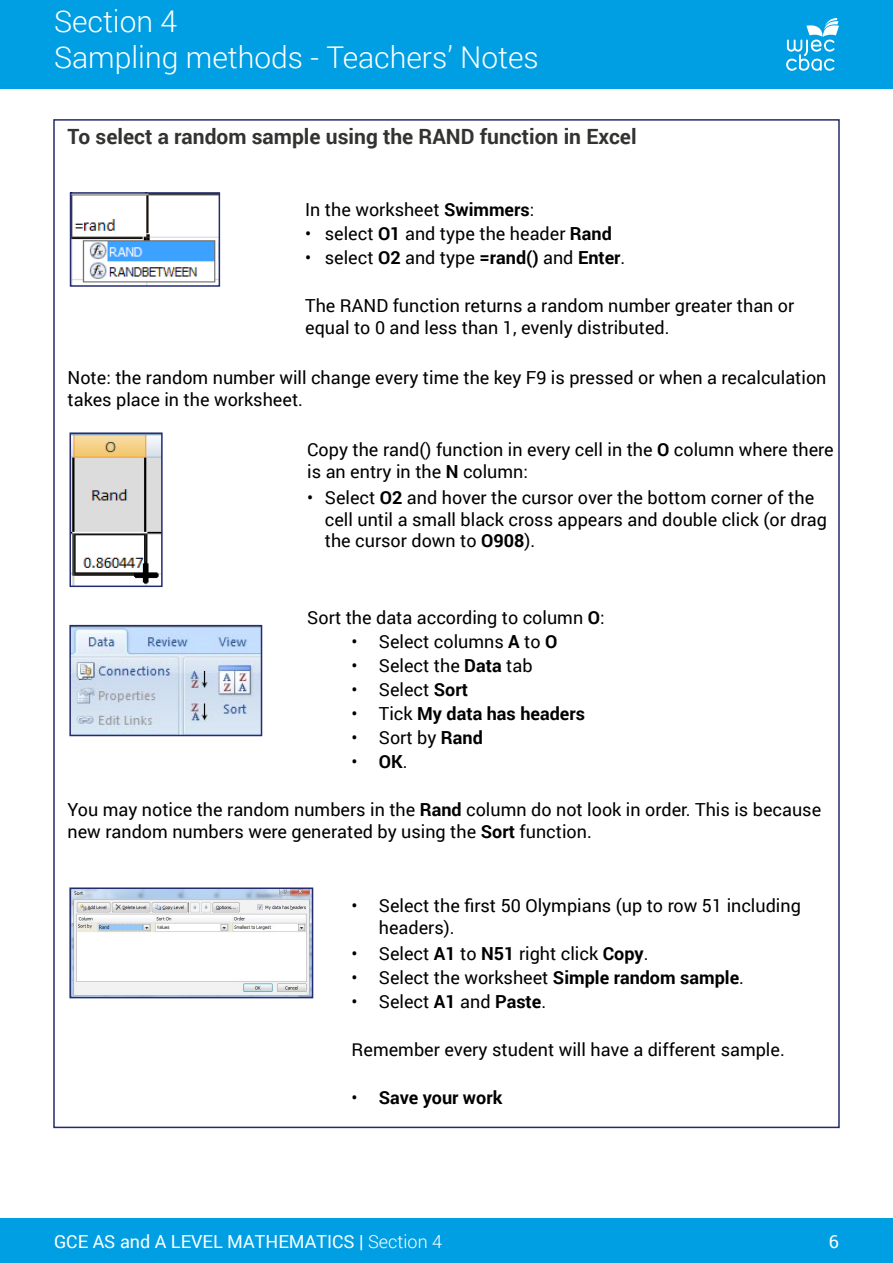
<style>
.page{position:relative;width:893px;height:1263px;background:#fff}
.page>*{position:absolute;margin:0;border:0;box-sizing:border-box;transform-origin:0 0}
.t1{font:300 30px/36px "Roboto";color:#fff}
.t2{font:700 21px "Roboto";color:#333332}
.t3{font:18px/21.6px "Roboto";color:#000}
.t4{font:18px "Roboto";color:#fff}
.t5{font:700 18px "Roboto";color:#000}
.s1{font-weight:700}
.s2{font-weight:400}
.s3{font-weight:300}
</style>
<div class="page">
<div style="left:0;top:0;width:893px;height:89px;background:#009fe3"></div>
<div style="left:0;top:1218px;width:893px;height:45px;background:#009fe3"></div>
<svg style="left:786px;top:18px;width:53px;height:53px"></svg>
<img style="left:73px;top:195px;width:144px;height:89px">
<div style="left:70px;top:192px;width:150px;height:95px;border:2px solid #222c6e"></div>
<img style="left:72px;top:628px;width:187px;height:105px">
<div style="left:69px;top:625px;width:193px;height:111px;border:2px solid #222c6e"></div>
<img style="left:72px;top:435px;width:88px;height:149px">
<div style="left:69px;top:432px;width:94px;height:155px;border:2px solid #222c6e"></div>
<img style="left:72px;top:890px;width:238px;height:105px">
<div style="left:69px;top:887px;width:244px;height:111px;border:2px solid #222c6e"></div>
<h1 class="t1" style="left:54px;top:2px;width:486px">Section 4<br>Sampling methods - Teachers’ Notes</h1>
<p class="t2" style="left:68px;top:122px;width:571px">To select a random sample using the RAND function in Excel</p>
<p class="t3" style="left:305px;top:198px;width:231px">In the worksheet <span class="s1">Swimmers</span>:</p>
<p class="t3" style="left:305px;top:222px;width:308px">• select <span class="s1">O1</span> and type the header <span class="s1">Rand</span></p>
<p class="t3" style="left:305px;top:246px;width:322px">• select <span class="s1">O2</span> and type <span class="s1">=rand()</span> and <span class="s1">Enter</span>.</p>
<p class="t3" style="left:305px;top:294px;width:491px">The RAND function returns a random number greater than or equal to 0 and less than 1, evenly distributed.</p>
<p class="t3" style="left:68px;top:366px;width:760px">Note: the random number will change every time the key F9 is pressed or when a recalculation takes place in the worksheet.</p>
<p class="t3" style="left:307px;top:438px;width:528px">Copy the rand() function in every cell in the <span class="s1">O</span> column where there is an entry in the <span class="s1">N</span> column:</p>
<p class="t3" style="left:325px;top:486px;width:504px;text-indent:-18px">• Select <span class="s1">O2</span> and hover the cursor over the bottom corner of the cell until a small black cross appears and double click (or drag the cursor down to <span class="s1">O908</span>).</p>
<p class="t3" style="left:307px;top:606px;width:299px">Sort the data according to column <span class="s1">O</span>:</p>
<p class="t3" style="left:352px;top:630px;width:207px">• Select columns <span class="s1">A</span> to <span class="s1">O</span></p>
<p class="t3" style="left:352px;top:654px;width:182px">• Select the <span class="s1">Data</span> tab</p>
<p class="t3" style="left:352px;top:678px;width:118px">• Select <span class="s1">Sort</span></p>
<p class="t5" style="left:352px;top:701px;width:235px"><span class="s2">• Tick</span> My data has headers</p>
<p class="t3" style="left:352px;top:726px;width:133px">• Sort by <span class="s1">Rand</span></p>
<p class="t3" style="left:352px;top:750px;width:57px">• <span class="s1">OK</span>.</p>
<p class="t3" style="left:68px;top:798px;width:755px">You may notice the random numbers in the <span class="s1">Rand</span> column do not look in order. This is because new random numbers were generated by using the <span class="s1">Sort</span> function.</p>
<p class="t3" style="left:379px;top:894px;width:424px;text-indent:-27px">• Select the first 50 Olympians (up to row 51 including headers).</p>
<p class="t3" style="left:352px;top:942px;width:298px">• Select <span class="s1">A1</span> to <span class="s1">N51</span> right click <span class="s1">Copy</span>.</p>
<p class="t3" style="left:352px;top:966px;width:394px">• Select the worksheet <span class="s1">Simple random sample</span>.</p>
<p class="t3" style="left:352px;top:990px;width:196px">• Select <span class="s1">A1</span> and <span class="s1">Paste</span>.</p>
<p class="t3" style="left:352px;top:1038px;width:435px">Remember every student will have a different sample.</p>
<p class="t5" style="left:352px;top:1085px;width:152px"><span class="s2">•</span> Save your work</p>
<p class="t4" style="left:54px;top:1229px;width:390px">GCE AS and A LEVEL MATHEMATICS | <span class="s3">Section 4</span></p>
<p class="t4" style="left:829px;top:1229px;width:12px">6</p>
</div>
